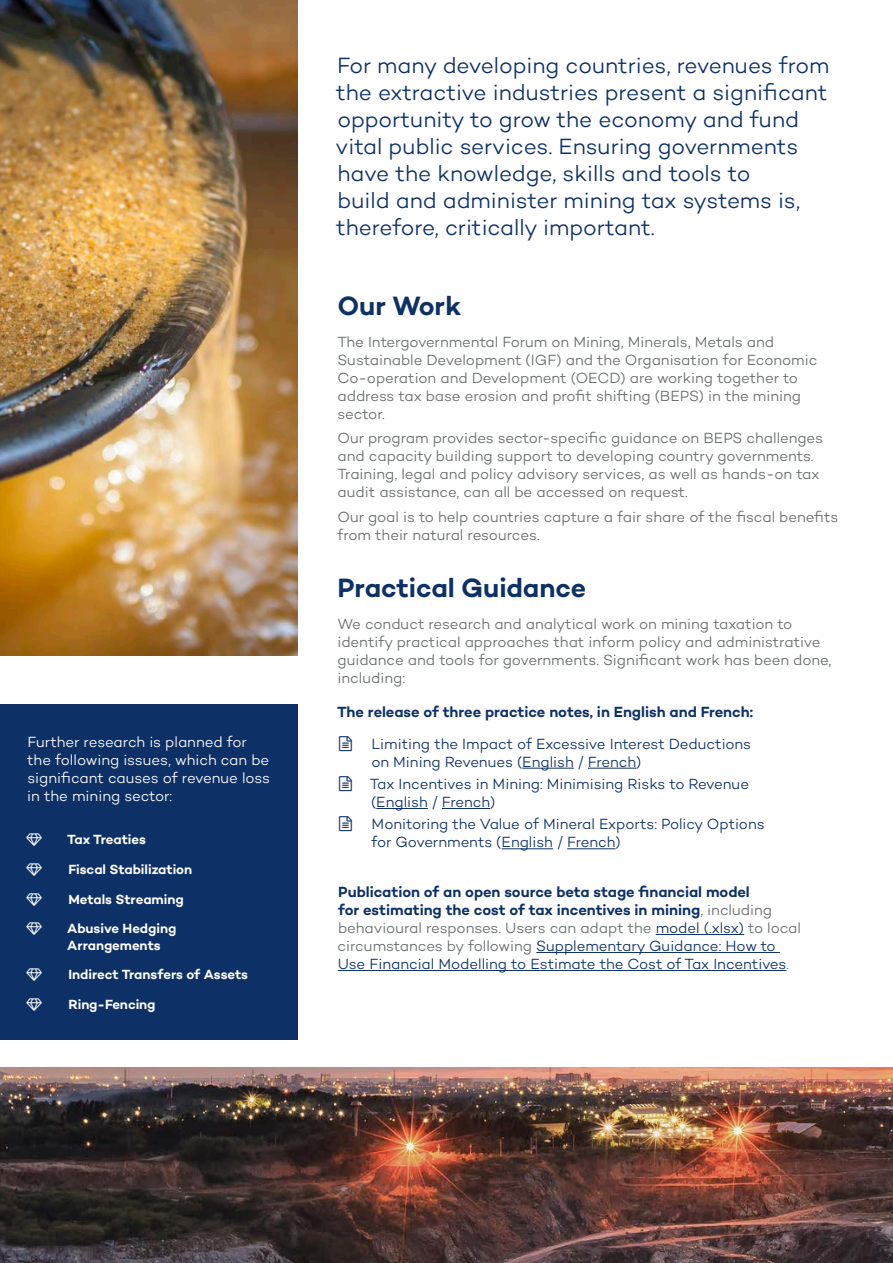
<style>
.page{position:relative;width:893px;height:1263px;background:#fff}
.page>*{position:absolute;margin:0;border:0;box-sizing:border-box;transform-origin:0 0}
.t1{font:600 27px "Campton";letter-spacing:-.005em;color:#0d3166}
.t2{font:300 22.5px/27px "Campton";letter-spacing:-.005em;color:#0d3166}
.t3{font:300 15px/18px "Campton";letter-spacing:-.005em;color:#686c6c}
.t4{font:300 15px/18px "Campton";letter-spacing:-.005em;color:#0d3166}
.t5{font:300 15px/18px "Campton";letter-spacing:-.005em;color:#fff}
.t6{font:600 15px "Campton";letter-spacing:-.005em;color:#0d3166}
.t7{font:600 13.5px/29.7px "Campton";letter-spacing:-.005em;color:#fff}
.s1{font-weight:600}
.s2{color:#686c6c}
</style>
<div class="page">
<div style="left:0;top:704px;width:298px;height:335px;background:#0d3166"></div>
<hr style="left:656px;top:934px;width:88px;height:1px;background:#0d3166">
<hr style="left:536px;top:952px;width:244px;height:1px;background:#0d3166">
<hr style="left:338px;top:970px;width:448px;height:1px;background:#0d3166">
<hr style="left:522px;top:768px;width:52px;height:1px;background:#0d3166">
<hr style="left:588px;top:768px;width:48px;height:1px;background:#0d3166">
<hr style="left:376px;top:808px;width:52px;height:1px;background:#0d3166">
<hr style="left:442px;top:808px;width:48px;height:1px;background:#0d3166">
<hr style="left:501px;top:848px;width:52px;height:1px;background:#0d3166">
<hr style="left:567px;top:848px;width:49px;height:1px;background:#0d3166">
<img style="left:0;top:0;width:298px;height:655px">
<img style="left:0;top:1067px;width:893px;height:196px">
<p class="t5" style="left:27px;top:734px;width:244px">Further research is planned for the following issues, which can be significant causes of revenue loss in the mining sector:</p>
<p class="t7" style="left:67px;top:826px;width:126px">Tax Treaties<br>Fiscal Stabilization</p>
<p class="t7" style="left:68px;top:885px;width:117px">Metals Streaming</p>
<p class="t7" style="left:67px;top:922px;width:111px;line-height:16.2px">Abusive Hedging<br>Arrangements</p>
<p class="t7" style="left:68px;top:961px;width:181px">Indirect Transfers of Assets</p>
<p class="t7" style="left:68px;top:990px;width:89px">Ring-Fencing</p>
<p class="t2" style="left:336px;top:53px;width:495px">For many developing countries, revenues from the extractive industries present a significant opportunity to grow the economy and fund vital public services. Ensuring governments have the knowledge, skills and tools to<br>build and administer mining tax systems is, therefore, critically important.</p>
<h1 class="t1" style="left:338px;top:294px;width:125px">Our Work</h1>
<p class="t3" style="left:338px;top:333px;width:481px">The Intergovernmental Forum on Mining, Minerals, Metals and Sustainable Development (IGF) and the Organisation for Economic Co-operation and Development (OECD) are working together to address tax base erosion and profit shifting (BEPS) in the mining sector.</p>
<p class="t3" style="left:338px;top:430px;width:487px">Our program provides sector-specific guidance on BEPS challenges and capacity building support to developing country governments.<br>Training, legal and policy advisory services, as well as hands-on tax audit assistance, can all be accessed on request.</p>
<p class="t3" style="left:338px;top:509px;width:502px">Our goal is to help countries capture a fair share of the fiscal benefits from their natural resources.</p>
<h1 class="t1" style="left:338px;top:576px;width:250px">Practical Guidance</h1>
<p class="t3" style="left:338px;top:615px;width:495px">We conduct research and analytical work on mining taxation to identify practical approaches that inform policy and administrative guidance and tools for governments. Significant work has been done, including:</p>
<p class="t6" style="left:337px;top:706px;width:418px">The release of three practice notes, in English and French:</p>
<p class="t4" style="left:371px;top:735px;width:381px;text-indent:-32px">➔ Limiting the Impact of Excessive Interest Deductions on Mining Revenues (English / French)</p>
<p class="t4" style="left:371px;top:776px;width:380px;text-indent:-32px">➔ Tax Incentives in Mining: Minimising Risks to Revenue (English / French)</p>
<p class="t4" style="left:372px;top:816px;width:395px;text-indent:-32px">➔ Monitoring the Value of Mineral Exports: Policy Options for Governments (English / French)</p>
<p class="t4" style="left:338px;top:884px;width:465px"><span class="s1">Publication of an open source beta stage financial model<br>for estimating the cost of tax incentives in mining</span><span class="s2">, including behavioural responses. Users can adapt the</span> model (.xlsx) <span class="s2">to local circumstances by following</span> Supplementary Guidance: How to Use Financial Modelling to Estimate the Cost of Tax Incentives<span class="s2">.</span></p>
</div>
